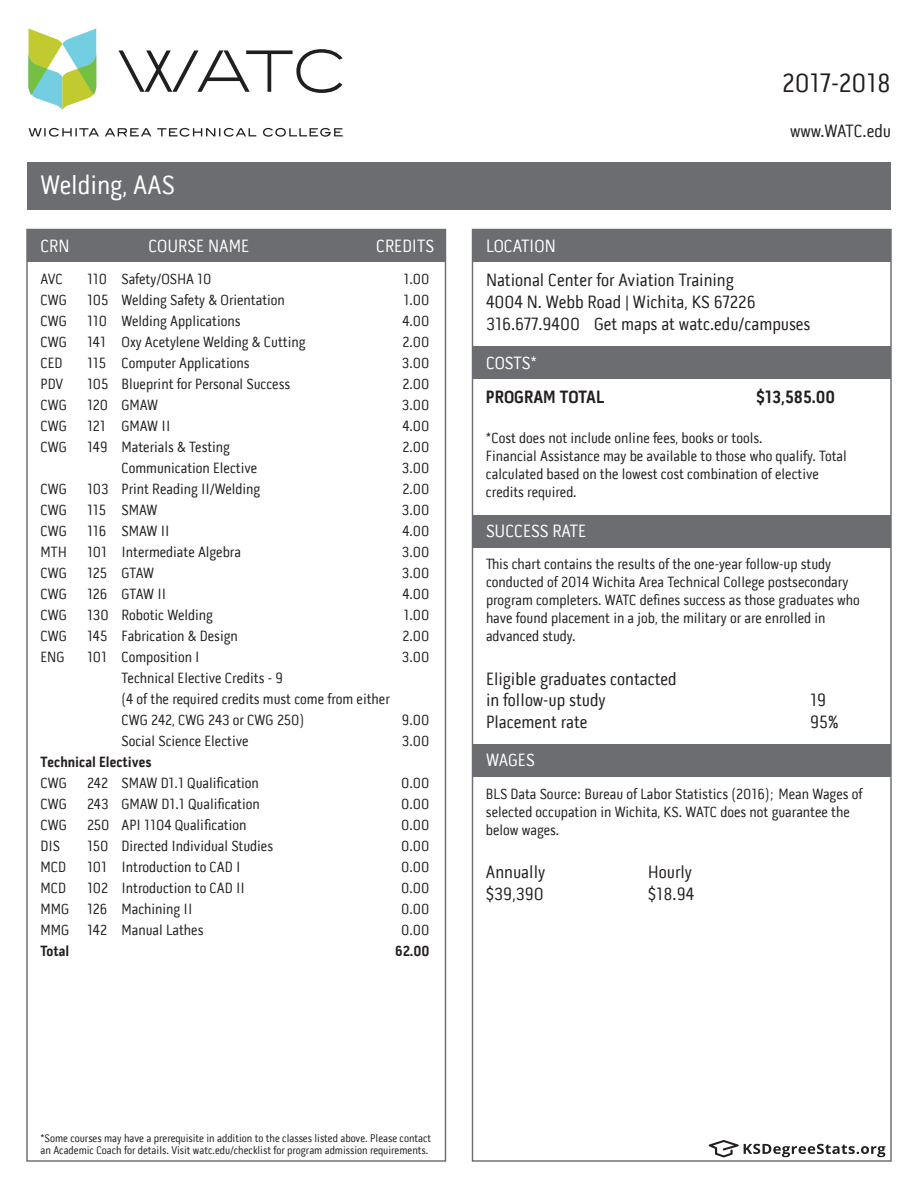
<style>
.page{position:relative;width:918px;height:1188px;background:#fff}
.page>*{position:absolute;margin:0;border:0;box-sizing:border-box;transform-origin:0 0}
.t1{font:27px "Pill Gothic 300 mg";color:#fff}
.t2{font:27px "Pill Gothic 300 mg";color:#231f20}
.t3{font:18px/21.6px "Pill Gothic 300 mg";color:#231f20}
.t4{font:18px "Pill Gothic 300 mg";color:#fff}
.t5{font:700 18px "Pill Gothic 300 mg";color:#231f20}
.t6{font:15px/18px "Pill Gothic 300 mg";color:#231f20}
.t7{font:700 15px "Pill Gothic 300 mg";color:#231f20}
.t8{font:11.25px/12px "Pill Gothic 300 mg";color:#231f20}
</style>
<div class="page">
<div style="left:27px;top:230px;width:419px;height:32px;background:#6c6d70"></div>
<svg style="left:28px;top:29px;width:68px;height:81px"></svg>
<svg style="left:118px;top:49px;width:225px;height:44px"></svg>
<svg style="left:29px;top:128px;width:315px;height:10px"></svg>
<div style="left:27px;top:162px;width:864px;height:47px;background:#6c6d70"></div>
<div style="left:472px;top:230px;width:419px;height:32px;background:#6c6d70"></div>
<div style="left:472px;top:346px;width:419px;height:33px;background:#6c6d70"></div>
<div style="left:472px;top:515px;width:419px;height:33px;background:#6c6d70"></div>
<div style="left:472px;top:744px;width:419px;height:33px;background:#6c6d70"></div>
<svg style="left:709px;top:1140px;width:176px;height:17px"></svg>
<h1 class="t1" style="left:40px;top:169px;width:136px">Welding, AAS</h1>
<p class="t4" style="left:40px;top:235px;width:31px">CRN</p>
<p class="t4" style="left:148px;top:235px;width:102px">COURSE NAME</p>
<p class="t4" style="left:376px;top:235px;width:59px">CREDITS</p>
<p class="t6" style="left:40px;top:270px;width:24px">AVC</p>
<p class="t6" style="left:87px;top:270px;width:126px">110 Safety/OSHA 10</p>
<p class="t6" style="left:403px;top:270px;width:28px">1.00</p>
<p class="t6" style="left:40px;top:291px;width:28px">CWG</p>
<p class="t6" style="left:87px;top:291px;width:199px">105 Welding Safety &amp; Orientation</p>
<p class="t6" style="left:403px;top:291px;width:28px">1.00</p>
<p class="t6" style="left:40px;top:312px;width:28px">CWG</p>
<p class="t6" style="left:87px;top:312px;width:155px">110 Welding Applications</p>
<p class="t6" style="left:402px;top:312px;width:29px">4.00</p>
<p class="t6" style="left:40px;top:333px;width:28px">CWG</p>
<p class="t6" style="left:87px;top:333px;width:220px">141 Oxy Acetylene Welding &amp; Cutting</p>
<p class="t6" style="left:402px;top:333px;width:29px">2.00</p>
<p class="t6" style="left:40px;top:354px;width:24px">CED</p>
<p class="t6" style="left:87px;top:354px;width:164px">115 Computer Applications</p>
<p class="t6" style="left:402px;top:354px;width:29px">3.00</p>
<p class="t6" style="left:40px;top:375px;width:24px">PDV</p>
<p class="t6" style="left:87px;top:375px;width:205px">105 Blueprint for Personal Success</p>
<p class="t6" style="left:402px;top:375px;width:29px">2.00</p>
<p class="t6" style="left:40px;top:396px;width:28px">CWG</p>
<p class="t6" style="left:87px;top:396px;width:73px">120 GMAW</p>
<p class="t6" style="left:402px;top:396px;width:29px">3.00</p>
<p class="t6" style="left:40px;top:417px;width:28px">CWG</p>
<p class="t6" style="left:87px;top:417px;width:85px">121 GMAW II</p>
<p class="t6" style="left:402px;top:417px;width:29px">4.00</p>
<p class="t6" style="left:40px;top:438px;width:28px">CWG</p>
<p class="t6" style="left:87px;top:438px;width:145px">149 Materials &amp; Testing</p>
<p class="t6" style="left:402px;top:438px;width:29px">2.00</p>
<p class="t6" style="left:122px;top:459px;width:137px">Communication Elective</p>
<p class="t6" style="left:402px;top:459px;width:29px">3.00</p>
<p class="t6" style="left:40px;top:480px;width:28px">CWG</p>
<p class="t6" style="left:87px;top:480px;width:175px">103 Print Reading II/Welding</p>
<p class="t6" style="left:402px;top:480px;width:29px">2.00</p>
<p class="t6" style="left:40px;top:501px;width:28px">CWG</p>
<p class="t6" style="left:87px;top:501px;width:72px">115 SMAW</p>
<p class="t6" style="left:402px;top:501px;width:29px">3.00</p>
<p class="t6" style="left:40px;top:522px;width:28px">CWG</p>
<p class="t6" style="left:87px;top:522px;width:84px">116 SMAW II</p>
<p class="t6" style="left:402px;top:522px;width:29px">4.00</p>
<p class="t6" style="left:40px;top:543px;width:28px">MTH</p>
<p class="t6" style="left:87px;top:543px;width:155px">101 Intermediate Algebra</p>
<p class="t6" style="left:402px;top:543px;width:29px">3.00</p>
<p class="t6" style="left:40px;top:564px;width:28px">CWG</p>
<p class="t6" style="left:87px;top:564px;width:69px">125 GTAW</p>
<p class="t6" style="left:402px;top:564px;width:29px">3.00</p>
<p class="t6" style="left:40px;top:585px;width:28px">CWG</p>
<p class="t6" style="left:87px;top:585px;width:81px">126 GTAW II</p>
<p class="t6" style="left:402px;top:585px;width:29px">4.00</p>
<p class="t6" style="left:40px;top:606px;width:28px">CWG</p>
<p class="t6" style="left:87px;top:606px;width:127px">130 Robotic Welding</p>
<p class="t6" style="left:403px;top:606px;width:28px">1.00</p>
<p class="t6" style="left:40px;top:627px;width:28px">CWG</p>
<p class="t6" style="left:87px;top:627px;width:152px">145 Fabrication &amp; Design</p>
<p class="t6" style="left:402px;top:627px;width:29px">2.00</p>
<p class="t6" style="left:40px;top:648px;width:26px">ENG</p>
<p class="t6" style="left:87px;top:648px;width:114px">101 Composition I</p>
<p class="t6" style="left:402px;top:648px;width:29px">3.00</p>
<p class="t6" style="left:122px;top:667px;width:270px;line-height:21px">Technical Elective Credits - 9<br>(4 of the required credits must come from either<br>CWG 242, CWG 243 or CWG 250)</p>
<p class="t6" style="left:402px;top:711px;width:29px">9.00</p>
<p class="t6" style="left:122px;top:732px;width:129px">Social Science Elective</p>
<p class="t6" style="left:402px;top:732px;width:29px">3.00</p>
<p class="t7" style="left:40px;top:753px;width:113px">Technical Electives</p>
<p class="t6" style="left:40px;top:774px;width:28px">CWG</p>
<p class="t6" style="left:87px;top:774px;width:173px">242 SMAW D1.1 Qualification</p>
<p class="t6" style="left:401px;top:774px;width:30px">0.00</p>
<p class="t6" style="left:40px;top:795px;width:28px">CWG</p>
<p class="t6" style="left:87px;top:795px;width:174px">243 GMAW D1.1 Qualification</p>
<p class="t6" style="left:401px;top:795px;width:30px">0.00</p>
<p class="t6" style="left:40px;top:816px;width:28px">CWG</p>
<p class="t6" style="left:87px;top:816px;width:161px">250 API 1104 Qualification</p>
<p class="t6" style="left:401px;top:816px;width:30px">0.00</p>
<p class="t6" style="left:40px;top:837px;width:21px">DIS</p>
<p class="t6" style="left:87px;top:837px;width:188px">150 Directed Individual Studies</p>
<p class="t6" style="left:401px;top:837px;width:30px">0.00</p>
<p class="t6" style="left:40px;top:858px;width:27px">MCD</p>
<p class="t6" style="left:87px;top:858px;width:155px">101 Introduction to CAD I</p>
<p class="t6" style="left:401px;top:858px;width:30px">0.00</p>
<p class="t6" style="left:40px;top:879px;width:27px">MCD</p>
<p class="t6" style="left:87px;top:879px;width:159px">102 Introduction to CAD II</p>
<p class="t6" style="left:401px;top:879px;width:30px">0.00</p>
<p class="t6" style="left:40px;top:900px;width:153px">MMG 126 Machining II</p>
<p class="t6" style="left:401px;top:900px;width:30px">0.00</p>
<p class="t6" style="left:40px;top:921px;width:164px">MMG 142 Manual Lathes</p>
<p class="t6" style="left:401px;top:921px;width:30px">0.00</p>
<p class="t7" style="left:40px;top:942px;width:30px">Total</p>
<p class="t7" style="left:395px;top:942px;width:36px">62.00</p>
<h1 class="t2" style="left:782px;top:67px;width:110px">2017-2018</h1>
<p class="t4" style="left:486px;top:235px;width:71px">LOCATION</p>
<p class="t3" style="left:790px;top:121px;width:102px">www.WATC.edu</p>
<p class="t3" style="left:486px;top:270px;width:326px">National Center for Aviation Training<br>4004 N. Webb Road | Wichita, KS 67226<br>316.677.9400 Get maps at watc.edu/campuses</p>
<p class="t4" style="left:486px;top:352px;width:53px">COSTS*</p>
<p class="t5" style="left:486px;top:386px;width:120px">PROGRAM TOTAL</p>
<p class="t5" style="left:756px;top:386px;width:81px">$13,585.00</p>
<p class="t6" style="left:486px;top:429px;width:362px">*Cost does not include online fees, books or tools.<br>Financial Assistance may be available to those who qualify. Total calculated based on the lowest cost combination of elective credits required.</p>
<p class="t4" style="left:486px;top:520px;width:102px">SUCCESS RATE</p>
<p class="t6" style="left:486px;top:555px;width:375px">This chart contains the results of the one-year follow-up study conducted of 2014 Wichita Area Technical College postsecondary program completers. WATC defines success as those graduates who have found placement in a job, the military or are enrolled in advanced study.</p>
<p class="t3" style="left:486px;top:668px;width:192px">Eligible graduates contacted in follow-up study</p>
<p class="t3" style="left:810px;top:689px;width:18px">19</p>
<p class="t3" style="left:486px;top:711px;width:103px">Placement rate</p>
<p class="t3" style="left:810px;top:711px;width:30px">95%</p>
<p class="t4" style="left:486px;top:750px;width:50px">WAGES</p>
<p class="t6" style="left:486px;top:785px;width:378px">BLS Data Source: Bureau of Labor Statistics (2016); Mean Wages of selected occupation in Wichita, KS. WATC does not guarantee the below wages.</p>
<p class="t3" style="left:486px;top:861px;width:61px">Annually</p>
<p class="t3" style="left:648px;top:861px;width:46px">Hourly</p>
<p class="t3" style="left:486px;top:883px;width:59px">$39,390</p>
<p class="t3" style="left:648px;top:883px;width:48px">$18.94</p>
<p class="t8" style="left:40px;top:1132px;width:392px">*Some courses may have a prerequisite in addition to the classes listed above. Please contact an Academic Coach for details. Visit watc.edu/checklist for program admission requirements.</p>
</div>
